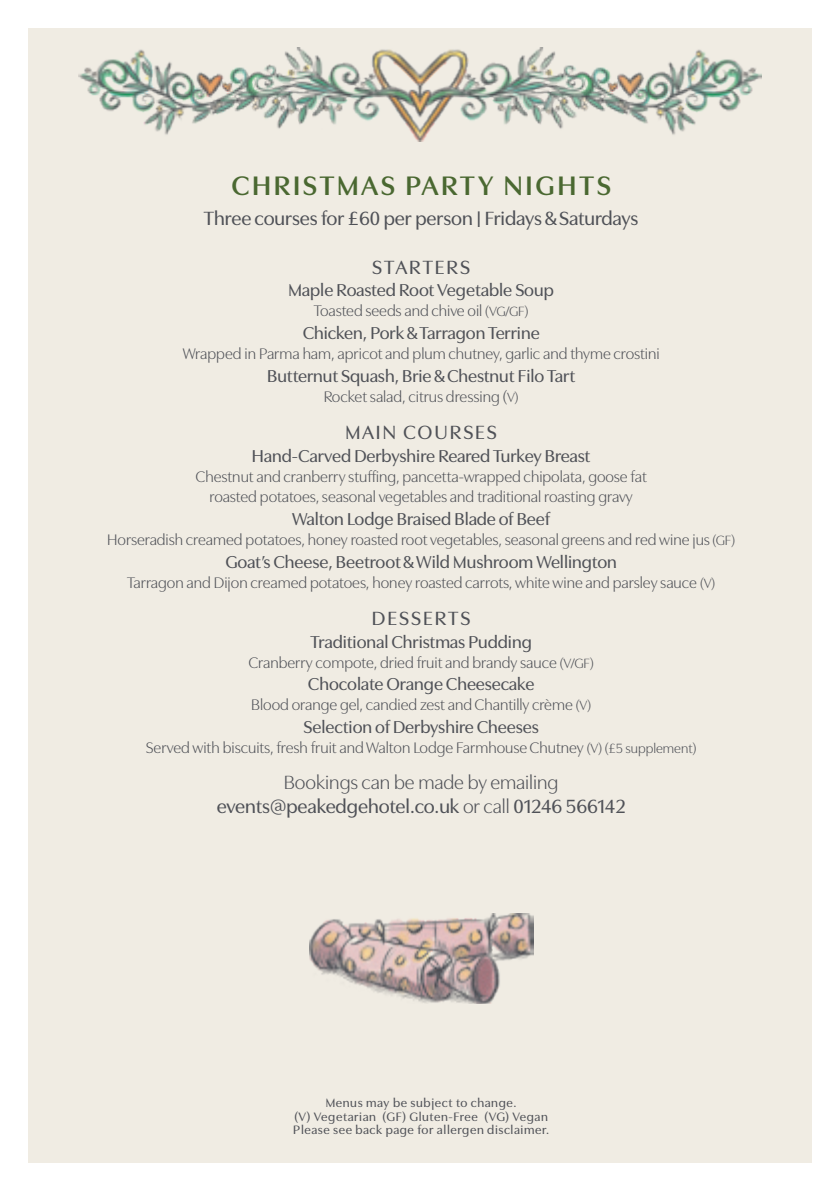
<style>
.page{position:relative;width:840px;height:1191px;background:#fff}
.page>*{position:absolute;margin:0;border:0;box-sizing:border-box;transform-origin:0 0}
.t1{font:600 28px "Utile Display";letter-spacing:.1em;color:#4a6831}
.t2{font:500 20px/24px "Utile Display";color:#4f5157;text-align:center}
.t3{font:500 20px "Utile Display";letter-spacing:.1em;color:#4f5157}
.t4{font:500 18px "Utile Display";color:#4f5157}
.t5{font:16px/20px "Utile Display";color:#4f5157;text-align:center}
.t6{font:500 12.8px/13.4px "Utile Display";letter-spacing:.05em;color:#4f5157;text-align:center}
.s1{font-size:14px}
.s2{font-weight:400}
</style>
<div class="page">
<div style="left:28px;top:28px;width:783px;height:1134px;background:#f0ece3"></div>
<img style="left:79px;top:48px;width:681px;height:94px">
<img style="left:309px;top:913px;width:224px;height:90px">
<h1 class="t1" style="left:231px;top:164px;width:381px">CHRISTMAS PARTY NIGHTS</h1>
<p class="t2" style="left:204px;top:204px;width:435px">Three courses for £60 per person | Fridays &amp; Saturdays</p>
<p class="t3" style="left:372px;top:251px;width:99px">STARTERS</p>
<p class="t4" style="left:288px;top:276px;width:266px">Maple Roasted Root Vegetable Soup</p>
<p class="t5" style="left:313px;top:299px;width:216px">Toasted seeds and chive oil <span class="s1">(VG/GF)</span></p>
<p class="t4" style="left:302px;top:319px;width:238px">Chicken, Pork &amp; Tarragon Terrine</p>
<p class="t5" style="left:183px;top:342px;width:478px">Wrapped in Parma ham, apricot and plum chutney, garlic and thyme crostini</p>
<p class="t4" style="left:267px;top:362px;width:309px">Butternut Squash, Brie &amp; Chestnut Filo Tart</p>
<p class="t5" style="left:323px;top:385px;width:196px">Rocket salad, citrus dressing (<span class="s1">V)</span></p>
<p class="t3" style="left:345px;top:417px;width:153px">MAIN COURSES</p>
<p class="t4" style="left:252px;top:442px;width:340px">Hand-Carved Derbyshire Reared Turkey Breast</p>
<p class="t5" style="left:195px;top:465px;width:452px">Chestnut and cranberry stuffing, pancetta-wrapped chipolata, goose fat roasted potatoes, seasonal vegetables and traditional roasting gravy</p>
<p class="t4" style="left:292px;top:505px;width:259px">Walton Lodge Braised Blade of Beef</p>
<p class="t5" style="left:107px;top:528px;width:629px">Horseradish creamed potatoes, honey roasted root vegetables, seasonal greens and red wine jus <span class="s1">(GF)</span></p>
<p class="t4" style="left:225px;top:548px;width:393px">Goat’s Cheese, Beetroot &amp; Wild Mushroom Wellington</p>
<p class="t5" style="left:127px;top:571px;width:589px">Tarragon and Dijon creamed potatoes, honey roasted carrots, white wine and parsley sauce <span class="s1">(V)</span></p>
<p class="t3" style="left:371px;top:602px;width:100px">DESSERTS</p>
<p class="t4" style="left:310px;top:627px;width:223px">Traditional Christmas Pudding</p>
<p class="t5" style="left:248px;top:650px;width:347px">Cranberry compote, dried fruit and brandy sauce <span class="s1">(V/GF)</span></p>
<p class="t4" style="left:308px;top:670px;width:228px">Chocolate Orange Cheesecake</p>
<p class="t5" style="left:251px;top:693px;width:341px">Blood orange gel, candied zest and Chantilly crème <span class="s1">(V)</span></p>
<p class="t4" style="left:303px;top:713px;width:236px">Selection of Derbyshire Cheeses</p>
<p class="t5" style="left:146px;top:736px;width:551px">Served with biscuits, fresh fruit and Walton Lodge Farmhouse Chutney <span class="s1">(V) (£5 supplement)</span></p>
<p class="t2" style="left:216px;top:768px;width:410px"><span class="s2">Bookings can be made by emailing </span>events@peakedgehotel.co.uk <span class="s2">or call</span> 01246 566142</p>
<p class="t6" style="left:293px;top:1095px;width:257px">Menus may be subject to change.<br>(V) Vegetarian (GF) Gluten-Free (VG) Vegan<br>Please see back page for allergen disclaimer.</p>
</div>
